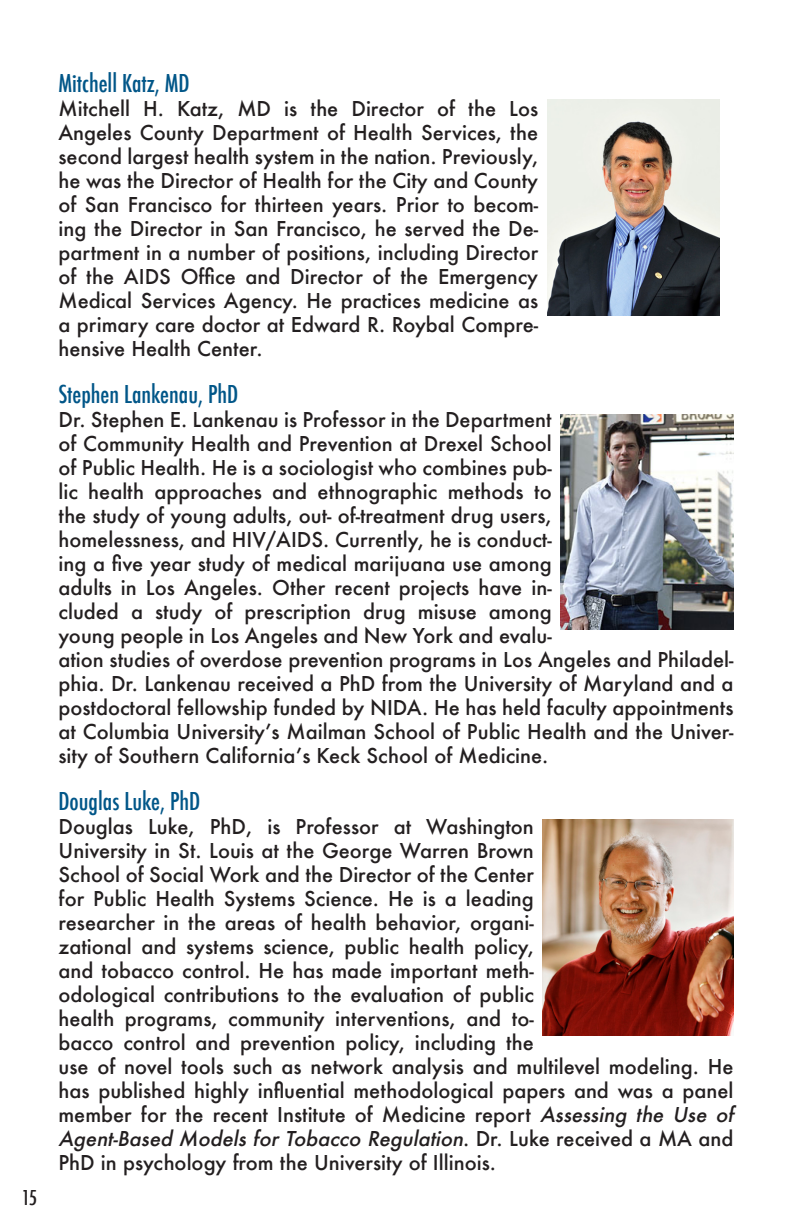
<style>
.page{position:relative;width:792px;height:1224px;background:#fff}
.page>*{position:absolute;margin:0;border:0;box-sizing:border-box;transform-origin:0 0}
.t1{font:500 condensed 24px "Futura";color:#005688}
.t2{font:500 20px/24px "Futura";color:#231f20}
.t3{font:500 condensed 20px "Futura";color:#231f20}
.s1{font-style:italic}
</style>
<div class="page">
<img style="left:547px;top:100px;width:173px;height:216px">
<img style="left:561px;top:414px;width:173px;height:216px">
<img style="left:543px;top:819px;width:191px;height:216px">
<p class="t3" style="left:22px;top:1184px;width:17px">15</p>
<p class="t1" style="left:58px;top:68px;width:133px">Mitchell Katz, MD</p>
<p class="t2" style="left:58px;top:96px;width:481px;text-align:justify">Mitchell H. Katz, MD is the Director of the Los Angeles County Department of Health Services, the second largest health system in the nation. Previously, he was the Director of Health for the City and County of San Francisco for thirteen years. Prior to becom&shy;ing the Director in San Francisco, he served the De&shy;partment in a number of positions, including Director of the AIDS Office and Director of the Emergency Medical Services Agency. He practices medicine as a primary care doctor at Edward R. Roybal Compre&shy;hensive Health Center.</p>
<p class="t1" style="left:58px;top:378px;width:181px">Stephen Lankenau, PhD</p>
<p class="t2" style="left:58px;top:407px;width:677px">Dr. Stephen E. Lankenau is Professor in the Department<br>of Community Health and Prevention at Drexel School<br>of Public Health. He is a sociologist who combines pub-<br>lic health approaches and ethnographic methods to<br>the study of young adults, out- of-treatment drug users,<br>homelessness, and HIV/AIDS. Currently, he is conduct-<br>ing a five year study of medical marijuana use among<br>adults in Los Angeles. Other recent projects have in-<br>cluded a study of prescription drug misuse among<br>young people in Los Angeles and New York and evalu-<br>ation studies of overdose prevention programs in Los Angeles and Philadel&shy;phia. Dr. Lankenau received a PhD from the University of Maryland and a postdoctoral fellowship funded by NIDA. He has held faculty appointments at Columbia University’s Mailman School of Public Health and the Univer&shy;sity of Southern California’s Keck School of Medicine.</p>
<p class="t1" style="left:58px;top:785px;width:143px">Douglas Luke, PhD</p>
<p class="t2" style="left:58px;top:814px;width:681px">Douglas Luke, PhD, is Professor at Washington<br>University in St. Louis at the George Warren Brown<br>School of Social Work and the Director of the Center<br>for Public Health Systems Science. He is a leading<br>researcher in the areas of health behavior, organi-<br>zational and systems science, public health policy,<br>and tobacco control. He has made important meth-<br>odological contributions to the evaluation of public<br>health programs, community interventions, and to-<br>bacco control and prevention policy, including the<br>use of novel tools such as network analysis and multilevel modeling. He has published highly influential methodological papers and was a panel member for the recent Institute of Medicine report <span class="s1">Assessing the Use of Agent-Based Models for Tobacco Regulation</span>. D r. L u ke re c e i ve d a M A a n d PhD in psychology from the University of Illinois.</p>
</div>
